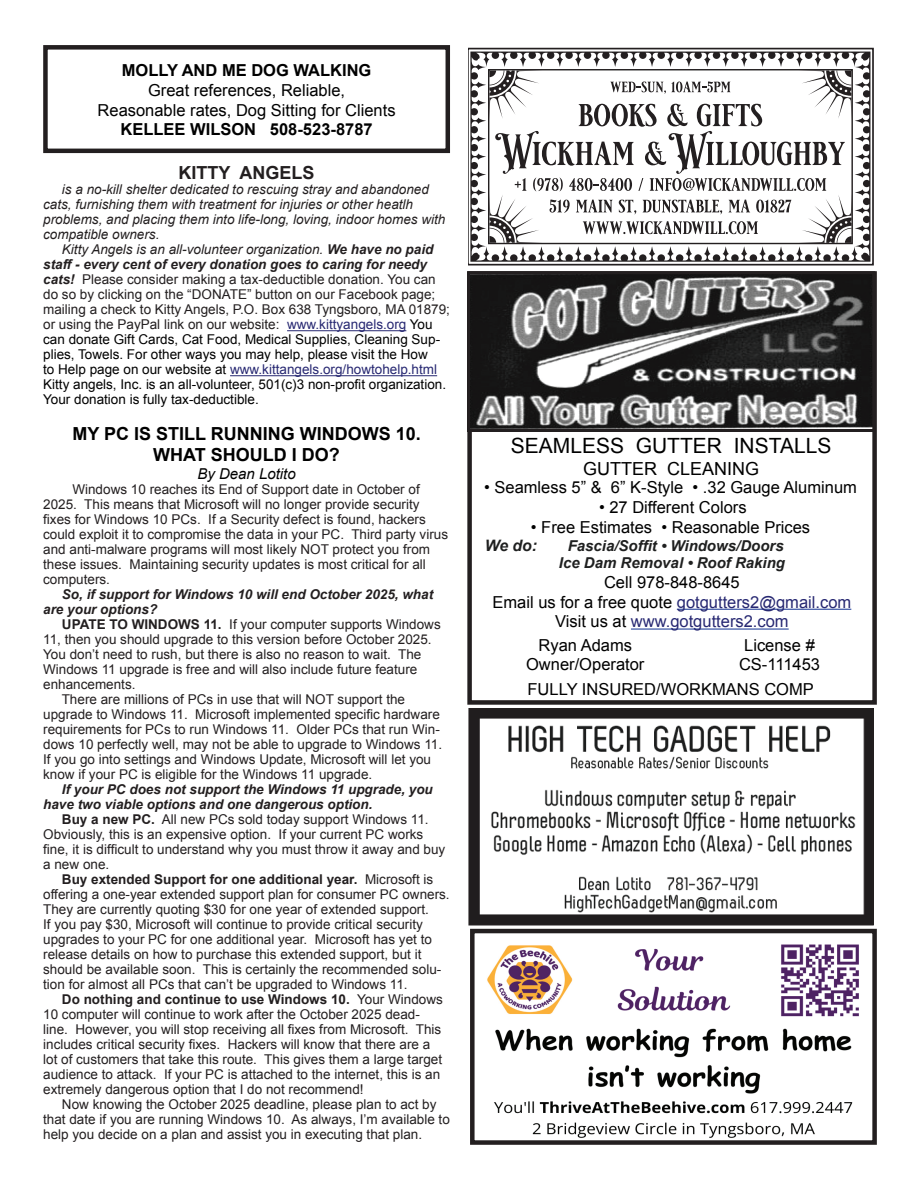
<style>
.page{position:relative;width:918px;height:1188px;background:#fff}
.page>*{position:absolute;margin:0;border:0;box-sizing:border-box;transform-origin:0 0}
.t1{font:21px "Arial";color:#000}
.t2{font:700 18px "Arial";color:#000}
.t3{font:18px "Arial";color:#000}
.t4{font:700 18px "Arial";color:#231f20}
.t5{font:16.5px/19.8px "Arial";color:#000;text-align:center}
.t6{font:700 16.5px "Arial";color:#000}
.t7{font:italic 700 15.75px "Arial";color:#1f2020}
.t8{font:italic 700 15px/16.5px "Arial";color:#1f2020;text-align:center}
.t9{font:italic 15px "Arial";color:#000}
.t10{font:13.5px "Arial";color:#231f20}
.t11{font:italic 13.5px "Arial";color:#231f20}
.t12{font:13.5px "Arial";color:#000}
.t13{font:italic 700 13.5px "Arial";color:#231f20}
.t14{font:700 13.5px "Arial";color:#231f20}
.t15{font:13.5px "Arial";color:#272872}
.s1{font-weight:700}
.s2{font-weight:700;font-style:italic}
.s3{color:#272872}
.s4{color:#000}
.s5{font-weight:400}
</style>
<div class="page">
<div style="left:467px;top:271px;width:410px;height:434px;border:4px solid #231f20"></div>
<img style="left:471px;top:275px;width:400px;height:153px">
<div style="left:467px;top:271px;width:408px;height:161px;border:3px solid #231f20"></div>
<hr style="left:677px;top:609px;width:174px;height:1px;background:#3853a3">
<hr style="left:631px;top:628px;width:158px;height:2px;background:#3853a3">
<img style="left:487px;top:944px;width:372px;height:194px">
<div style="left:470px;top:929px;width:407px;height:216px;border:4px solid #231f20"></div>
<img style="left:471px;top:711px;width:400px;height:212px">
<div style="left:468px;top:708px;width:406px;height:218px;border:2px solid #231f20"></div>
<svg style="left:468px;top:48px;width:406px;height:218px"></svg>
<svg style="left:470px;top:52px;width:400px;height:210px"></svg>
<svg style="left:489px;top:70px;width:363px;height:173px"></svg>
<div style="left:43px;top:45px;width:407px;height:108px;border:4px solid #231f20"></div>
<hr style="left:287px;top:330px;width:119px;height:1px;background:#272872">
<hr style="left:230px;top:375px;width:207px;height:1px;background:#272872">
<p class="t6" style="left:122px;top:59px;width:13px">MOLLY</p>
<p class="t6" style="left:182px;top:59px;width:13px">AND</p>
<p class="t6" style="left:222px;top:59px;width:43px">ME DOG</p>
<p class="t6" style="left:294px;top:59px;width:12px">WALKING</p>
<p class="t5" style="left:148px;top:80px;width:199px">Great references, Reliable,</p>
<p class="t5" style="left:98px;top:100px;width:300px">Reasonable rates, Dog Sitting for Clients</p>
<p class="t6" style="left:121px;top:119px;width:12px">KELLEE</p>
<p class="t6" style="left:190px;top:119px;width:12px">WILSON</p>
<p class="t6" style="left:270px;top:119px;width:104px">508-523-8787</p>
<p class="t4" style="left:179px;top:161px;width:12px">KITTY</p>
<p class="t4" style="left:240px;top:161px;width:14px">ANGEL</p>
<p class="t4" style="left:303px;top:161px;width:14px">s</p>
<p class="t11" style="left:62px;top:181px;width:368px">is a no-kill shelter dedicated to rescuing stray and abandoned</p>
<p class="t11" style="left:43px;top:196px;width:371px">cats, furnishing them with treatment for injuries or other heatlh</p>
<p class="t11" style="left:43px;top:211px;width:404px">problems, and placing them into life-long, loving, indoor homes with</p>
<p class="t11" style="left:43px;top:226px;width:118px">compatible owners.</p>
<p class="t11" style="left:62px;top:241px;width:373px">Kitty Angels is an all-volunteer organization. <span class="s1">We have no paid</span></p>
<p class="t13" style="left:43px;top:256px;width:385px">staff - every cent of every donation goes to caring for needy</p>
<p class="t10" style="left:43px;top:271px;width:394px"><span class="s2">cats!</span> Please consider making a tax-deductible donation. You can</p>
<p class="t10" style="left:43px;top:286px;width:394px">do so by clicking on the “DONATE” button on our Facebook page;</p>
<p class="t10" style="left:43px;top:301px;width:408px">mailing a check to Kitty Angels, P.O. Box 638 Tyngsboro, MA 01879;</p>
<p class="t10" style="left:43px;top:316px;width:391px">or using the PayPal link on our website: <span class="s3">www.kittyangels.org</span> <span class="s4">You</span></p>
<p class="t12" style="left:43px;top:331px;width:398px">can donate Gift Cards, Cat Food, Medical Supplies, Cleaning Sup-</p>
<p class="t12" style="left:43px;top:346px;width:386px">plies, Towels. For other ways you may help, please visit the How</p>
<p class="t15" style="left:43px;top:361px;width:395px"><span class="s4">to Help page on our website at</span> www.kittangels.org/howtohelp.html</p>
<p class="t12" style="left:43px;top:376px;width:404px">Kitty angels, Inc. is an all-volunteer, 501(c)3 non-profit organization.</p>
<p class="t12" style="left:43px;top:391px;width:217px">Your donation is fully tax-deductible.</p>
<p class="t2" style="left:72px;top:422px;width:95px">MYPCISSTILL</p>
<p class="t2" style="left:211px;top:422px;width:39px">RUNNING</p>
<p class="t2" style="left:300px;top:422px;width:14px">WINDOWS</p>
<p class="t2" style="left:396px;top:422px;width:27px">10.</p>
<p class="t2" style="left:153px;top:443px;width:15px">WHAT</p>
<p class="t2" style="left:211px;top:443px;width:14px">SHO</p>
<p class="t2" style="left:250px;top:443px;width:91px">ULD IDO?</p>
<p class="t9" style="left:197px;top:464px;width:100px">By Dean Lotito</p>
<p class="t10" style="left:72px;top:481px;width:349px">Windows 10 reaches its End of Support date in October of</p>
<p class="t10" style="left:43px;top:496px;width:378px">2025. This means that Microsoft will no longer provide security</p>
<p class="t10" style="left:43px;top:511px;width:384px">fixes for Windows 10 PCs. If a Security defect is found, hackers</p>
<p class="t10" style="left:43px;top:526px;width:406px">could exploit it to compromise the data in your PC. Third party virus</p>
<p class="t10" style="left:43px;top:541px;width:388px">and anti-malware programs will most likely NOT protect you from</p>
<p class="t10" style="left:43px;top:556px;width:384px">these issues. Maintaining security updates is most critical for all</p>
<p class="t10" style="left:43px;top:571px;width:68px">computers.</p>
<p class="t13" style="left:62px;top:586px;width:373px">So, if support for Windows 10 will end October 2025, what</p>
<p class="t13" style="left:43px;top:601px;width:116px">are your options?</p>
<p class="t14" style="left:62px;top:616px;width:19px">UPATE</p>
<p class="t14" style="left:109px;top:616px;width:33px">TO WINDOWS</p>
<p class="t10" style="left:204px;top:616px;width:239px"><span class="s1">11.</span> If your computer supports Windows</p>
<p class="t10" style="left:43px;top:631px;width:390px">11, then you should upgrade to this version before October 2025.</p>
<p class="t10" style="left:43px;top:646px;width:380px">You don’t need to rush, but there is also no reason to wait. The</p>
<p class="t10" style="left:43px;top:661px;width:376px">Windows 11 upgrade is free and will also include future feature</p>
<p class="t10" style="left:43px;top:676px;width:94px">enhancements.</p>
<p class="t10" style="left:62px;top:691px;width:345px">There are millions of PCs in use that will NOT support the</p>
<p class="t10" style="left:43px;top:706px;width:398px">upgrade to Windows 11. Microsoft implemented specific hardware</p>
<p class="t10" style="left:43px;top:721px;width:398px">requirements for PCs to run Windows 11. Older PCs that run Win-</p>
<p class="t10" style="left:43px;top:736px;width:400px">dows 10 perfectly well, may not be able to upgrade to Windows 11.</p>
<p class="t10" style="left:43px;top:751px;width:389px">If you go into settings and Windows Update, Microsoft will let you</p>
<p class="t10" style="left:43px;top:766px;width:331px">know if your PC is eligible for the Windows 11 upgrade.</p>
<p class="t13" style="left:62px;top:781px;width:372px">If your PC does not support the Windows 11 upgrade, you</p>
<p class="t13" style="left:43px;top:796px;width:331px">have two viable options and one dangerous option.</p>
<p class="t10" style="left:62px;top:811px;width:368px"><span class="s1">Buy a new PC.</span> All new PCs sold today support Windows 11.</p>
<p class="t10" style="left:43px;top:826px;width:382px">Obviously, this is an expensive option. If your current PC works</p>
<p class="t10" style="left:43px;top:841px;width:404px">fine, it is difficult to understand why you must throw it away and buy</p>
<p class="t10" style="left:43px;top:856px;width:68px">a new one.</p>
<p class="t14" style="left:62px;top:871px;width:373px">Buy extended Support for one additional year. <span class="s5">Microsoft is</span></p>
<p class="t10" style="left:43px;top:886px;width:408px">offering a one-year extended support plan for consumer PC owners.</p>
<p class="t10" style="left:43px;top:901px;width:387px">They are currently quoting $30 for one year of extended support.</p>
<p class="t10" style="left:43px;top:916px;width:381px">If you pay $30, Microsoft will continue to provide critical security</p>
<p class="t10" style="left:43px;top:931px;width:390px">upgrades to your PC for one additional year. Microsoft has yet to</p>
<p class="t10" style="left:43px;top:946px;width:380px">release details on how to purchase this extended support, but it</p>
<p class="t10" style="left:43px;top:961px;width:400px">should be available soon. This is certainly the recommended solu-</p>
<p class="t10" style="left:43px;top:976px;width:366px">tion for almost all PCs that can’t be upgraded to Windows 11.</p>
<p class="t14" style="left:62px;top:991px;width:382px">Do nothing and continue to use Windows 10. <span class="s5">Your Windows</span></p>
<p class="t10" style="left:43px;top:1006px;width:378px">10 computer will continue to work after the October 2025 dead-</p>
<p class="t10" style="left:43px;top:1021px;width:400px">line. However, you will stop receiving all fixes from Microsoft. This</p>
<p class="t10" style="left:43px;top:1036px;width:389px">includes critical security fixes. Hackers will know that there are a</p>
<p class="t10" style="left:43px;top:1051px;width:400px">lot of customers that take this route. This gives them a large target</p>
<p class="t10" style="left:43px;top:1066px;width:398px">audience to attack. If your PC is attached to the internet, this is an</p>
<p class="t10" style="left:43px;top:1081px;width:322px">extremely dangerous option that I do not recommend!</p>
<p class="t10" style="left:62px;top:1096px;width:376px">Now knowing the October 2025 deadline, please plan to act by</p>
<p class="t10" style="left:43px;top:1111px;width:408px">that date if you are running Windows 10. As always, I’m available to</p>
<p class="t10" style="left:43px;top:1126px;width:380px">help you decide on a plan and assist you in executing that plan.</p>
<p class="t1" style="left:511px;top:432px;width:322px">SEAMLESS GUTTER INSTALLS</p>
<p class="t3" style="left:583px;top:457px;width:178px">GUTTER CLEANING</p>
<p class="t5" style="left:484px;top:478px;width:374px">• Seamless 5” &amp; 6” K-Style • .32 Gauge Aluminum</p>
<p class="t5" style="left:599px;top:497px;width:149px">• 27 Different Colors</p>
<p class="t5" style="left:531px;top:517px;width:281px">• Free Estimates • Reasonable Prices</p>
<p class="t7" style="left:485px;top:535px;width:54px">We do:</p>
<p class="t8" style="left:559px;top:538px;width:228px">Fascia/Soffit • Windows/Doors<br>Ice Dam Removal • Roof Raking</p>
<p class="t5" style="left:493px;top:572px;width:360px">Cell 978-848-8645<br>Email us for a free quote <span class="s3">gotgutters2@gmail.com<br></span>Visit us at <span class="s3">www.gotgutters2.com</span></p>
<p class="t5" style="left:526px;top:635px;width:120px">Ryan Adams<br>Owner/Operator</p>
<p class="t5" style="left:739px;top:635px;width:83px">License #<br>CS-111453</p>
<p class="t5" style="left:528px;top:679px;width:288px">FULLY INSURED/WORKMANS COMP</p>
</div>
